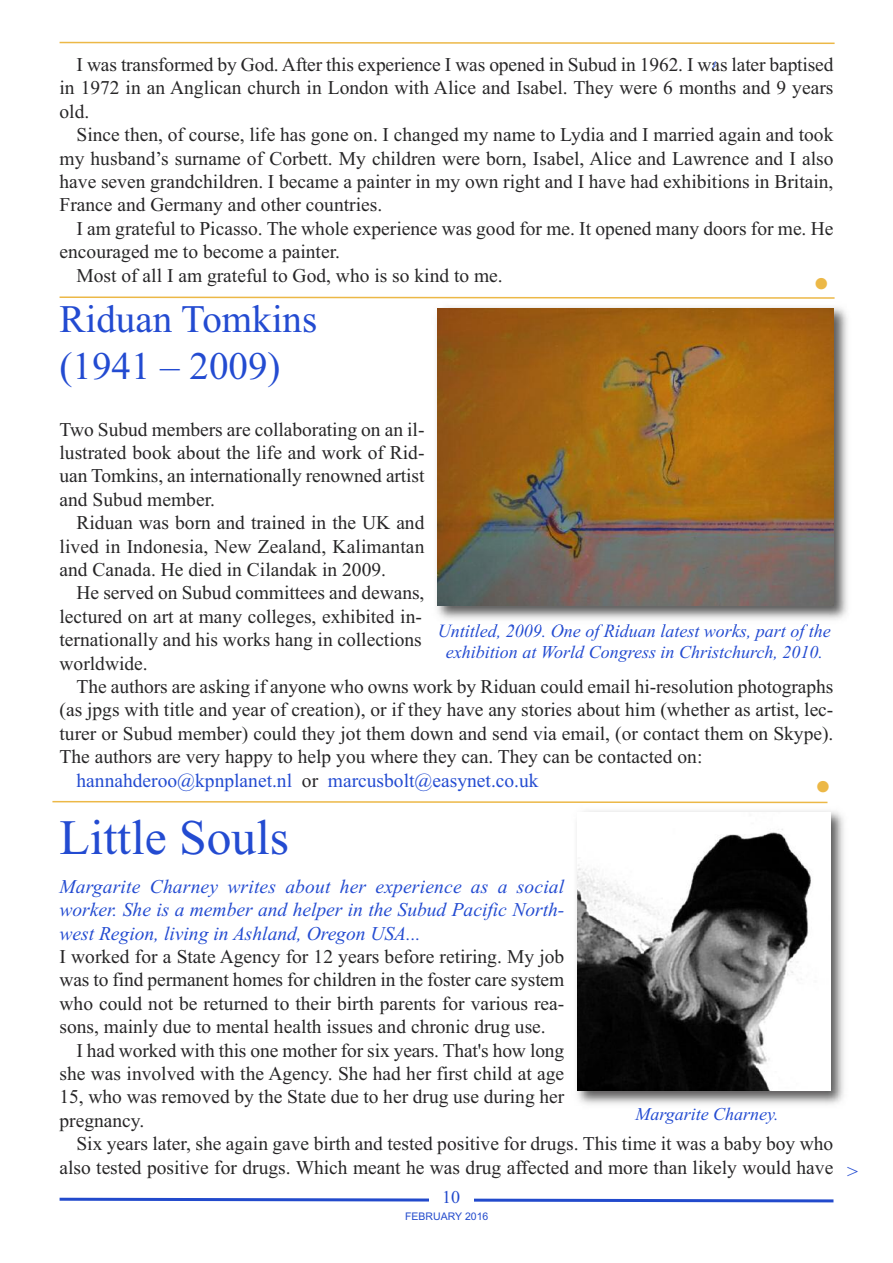
<style>
.page{position:relative;width:893px;height:1263px;background:#fff}
.page>*{position:absolute;margin:0;border:0;box-sizing:border-box;transform-origin:0 0}
.t1{font:49.5px "Times New Roman";color:#234bd1}
.t2{font:italic 46.5px "Times New Roman";color:#ecb847}
.t3{font:39px/46.8px "Times New Roman";color:#234bd1}
.t4{font:19.5px/23.4px "Times New Roman";color:#272627;text-align:justify}
.t5{font:italic 19.5px/23.4px "Times New Roman";color:#234bd1;text-align:justify}
.t6{font:19.5px "Times New Roman";color:#234bd1}
.t7{font:italic 18px/21.6px "Times New Roman";color:#234bd1;text-align:center}
.t8{font:18px "Times New Roman";color:#224acc}
.t9{font:10.5px "Arial";color:#224acc}
.s1{color:#272627}
</style>
<div class="page">
<svg style="left:59px;top:1197px;width:775px;height:6px"></svg>
<svg style="left:59px;top:41px;width:776px;height:3px"></svg>
<div style="left:429px;top:1191px;width:44px;height:37px;background:#fff"></div>
<svg style="left:712px;top:61px;width:5px;height:8px"></svg>
<img style="left:436px;top:307px;width:412px;height:318px">
<img style="left:440px;top:624px;width:58px;height:1px">
<img style="left:438px;top:308px;width:395px;height:298px">
<svg style="left:59px;top:296px;width:776px;height:3px"></svg>
<svg style="left:52px;top:800px;width:776px;height:4px"></svg>
<img style="left:577px;top:811px;width:267px;height:294px">
<img style="left:578px;top:812px;width:252px;height:279px">
<p class="t4" style="left:60px;top:53px;width:775px;text-indent:17px">I was transformed by God. After this experience I was opened in Subud in 1962. I was later baptised in 1972 in an Anglican church in London with Alice and Isabel. They were 6 months and 9 years old.</p>
<p class="t4" style="left:60px;top:123px;width:775px;text-indent:17px">Since then, of course, life has gone on. I changed my name to Lydia and I married again and took my husband’s surname of Corbett. My children were born, Isabel, Alice and Lawrence and I also have seven grandchildren. I became a painter in my own right and I have had exhibitions in Britain, France and Germany and other countries.</p>
<p class="t4" style="left:77px;top:216px;width:758px">I am grateful to Picasso. The whole experience was good for me. It opened many doors for me. He</p>
<p class="t4" style="left:60px;top:240px;width:282px">encouraged me to become a painter.</p>
<p class="t4" style="left:77px;top:263px;width:428px">Most of all I am grateful to God, who is so kind to me.</p>
<h3 class="t3" style="left:60px;top:295px;width:259px">Riduan Tomkins (1941 – 2009)</h3>
<p class="t4" style="left:60px;top:417px;width:366px">Two Subud members are collaborating on an il&shy;lustrated book about the life and work of Rid&shy;uan Tomkins, an internationally renowned artist and Subud member.</p>
<p class="t4" style="left:60px;top:511px;width:366px;text-indent:17px">Riduan was born and trained in the UK and lived in Indonesia, New Zealand, Kalimantan and Canada. He died in Cilandak in 2009.</p>
<p class="t4" style="left:60px;top:581px;width:366px;text-align:left;text-indent:17px">He served on Subud committees and dewans, lectured on art at many colleges, exhibited in&shy;ternationally and his works hang in collections worldwide.</p>
<p class="t4" style="left:77px;top:675px;width:758px">The authors are asking if anyone who owns work by Riduan could email hi-resolution photographs</p>
<p class="t4" style="left:60px;top:698px;width:775px">(as jpgs with title and year of creation), or if they have any stories about him (whether as artist, lec-</p>
<p class="t4" style="left:60px;top:721px;width:775px">turer or Subud member) could they jot them down and send via email, (or contact them on Skype).</p>
<p class="t4" style="left:60px;top:745px;width:644px">The authors are very happy to help you where they can. They can be contacted on:</p>
<p class="t6" style="left:77px;top:768px;width:464px">hannahderoo@kpnplanet.nl <span class="s1">or</span> marcusbolt@easynet.co.uk</p>
<h1 class="t1" style="left:60px;top:808px;width:231px">Little Souls</h1>
<p class="t5" style="left:60px;top:874px;width:506px">Margarite Charney writes about her experience as a social worker. She is a member and helper in the Subud Pacific North&shy;west Region, living in Ashland, Oregon USA...</p>
<p class="t4" style="left:60px;top:945px;width:506px">I worked for a State Agency for 12 years before retiring. My job</p>
<p class="t4" style="left:60px;top:968px;width:506px">was to find permanent homes for children in the foster care system</p>
<p class="t4" style="left:60px;top:991px;width:506px">who could not be returned to their birth parents for various rea-</p>
<p class="t4" style="left:59px;top:1015px;width:488px">sons, mainly due to mental health issues and chronic drug use.</p>
<p class="t4" style="left:76px;top:1038px;width:489px">I had worked with this one mother for six years. That's how long</p>
<p class="t4" style="left:59px;top:1062px;width:506px">she was involved with the Agency. She had her first child at age</p>
<p class="t4" style="left:59px;top:1085px;width:506px">15, who was removed by the State due to her drug use during her</p>
<p class="t4" style="left:59px;top:1108px;width:86px">pregnancy.</p>
<p class="t4" style="left:76px;top:1132px;width:758px">Six years later, she again gave birth and tested positive for drugs. This time it was a baby boy who</p>
<p class="t4" style="left:59px;top:1155px;width:775px">also tested positive for drugs. Which meant he was drug affected and more than likely would have</p>
<p class="t8" style="left:442px;top:1186px;width:19px">10</p>
<p class="t9" style="left:405px;top:1210px;width:85px">FEBRUARY 2016</p>
<h2 class="t2" style="left:813px;top:255px;width:18px">•</h2>
<p class="t7" style="left:438px;top:619px;width:394px">Untitled, 2009. One of Riduan latest works, part of the exhibition at World Congress in Christchurch, 2010.</p>
<h2 class="t2" style="left:815px;top:759px;width:18px">•</h2>
<p class="t7" style="left:635px;top:1103px;width:145px">Margarite Charney.</p>
<p class="t6" style="left:847px;top:1160px;width:12px">&gt;</p>
</div>
